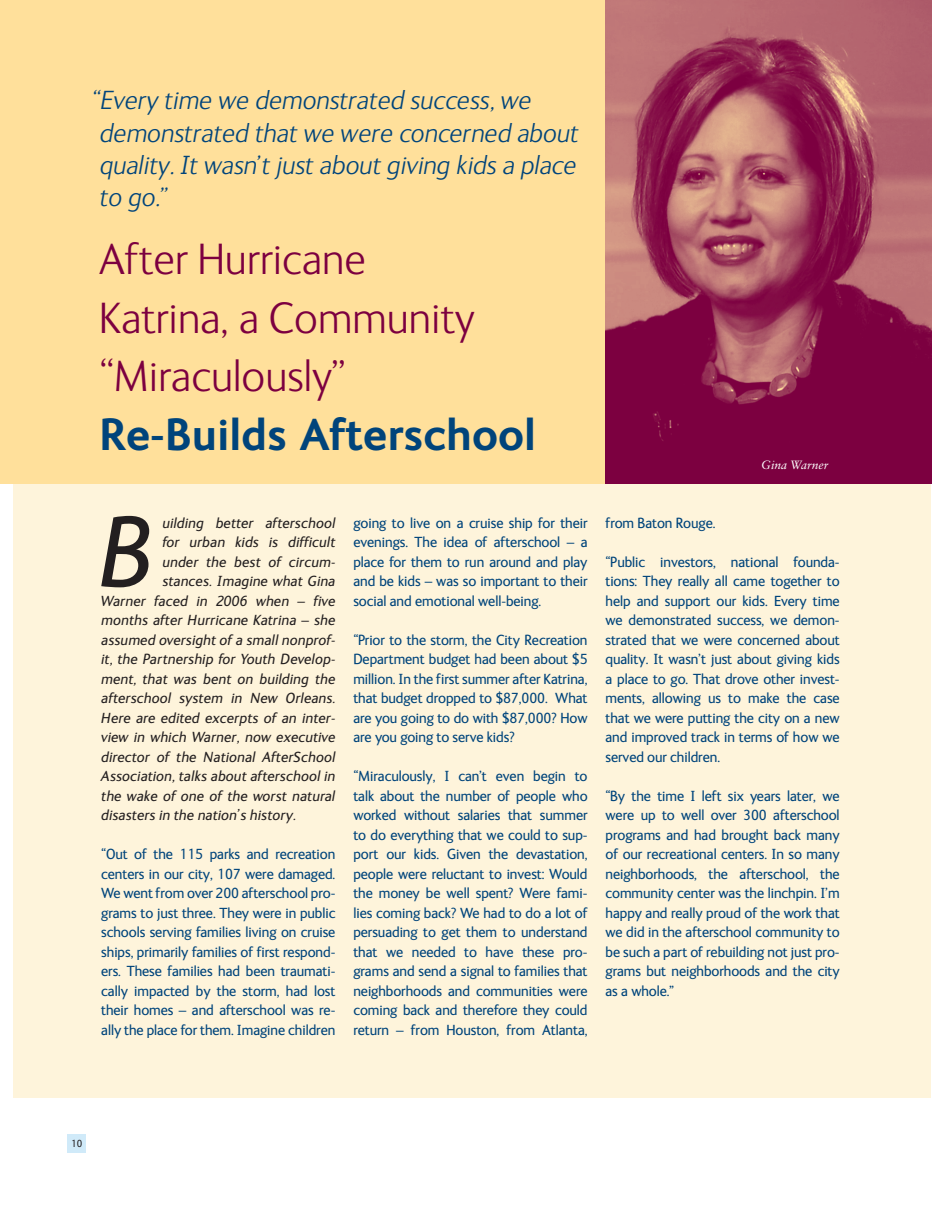
<style>
.page{position:relative;width:945px;height:1215px;background:#fff}
.page>*{position:absolute;margin:0;border:0;box-sizing:border-box;transform-origin:0 0}
.t1{font:italic 101.4px "FS Ingrid";color:#231f20}
.t2{font:300 45px/58.5px "FS Ingrid";color:#7c0040}
.t3{font:italic 300 27px/32.4px "FS Ingrid";color:#00447b}
.t4{font:15px/19.5px "FS Ingrid";letter-spacing:-.005em;color:#00447b;text-align:justify}
.t5{font:italic 15px "FS Ingrid";letter-spacing:.005em;color:#231f20}
.Photo_caption{font:italic 12px "Sabon LT Std";color:#fff}
.t6{font:10.5px "FS Ingrid";color:#231f20}
.s1{font-weight:700;color:#00447b}
</style>
<div class="page">
<div style="left:68px;top:1134px;width:18px;height:19px;background:#d0eaf9"></div>
<div style="left:14px;top:14px;width:918px;height:1084px;background:#fef4db"></div>
<div style="left:0;top:0;width:932px;height:484px;background:#ffe09b"></div>
<img style="left:606px;top:0;width:326px;height:484px">
<p class="t3" style="left:92px;top:84px;width:488px">“Every time we demonstrated success, we demonstrated that we were concerned about quality. It wasn’t just about giving kids a place to go.”</p>
<p class="t2" style="left:99px;top:231px;width:439px">After Hurricane<br>Katrina, a Community “Miraculously”<br><span class="s1">Re-Builds Afterschool</span></p>
<p class="Photo_caption" style="left:761px;top:458px;width:69px">Gina Warner</p>
<p class="t1" style="left:99px;top:500px;width:57px">B</p>
<p class="t5" style="left:162px;top:515px;width:174px">uilding better afterschool</p>
<p class="t5" style="left:162px;top:534px;width:175px">for urban kids is difficult</p>
<p class="t5" style="left:162px;top:554px;width:175px">under the best of circum-</p>
<p class="t5" style="left:162px;top:573px;width:175px">stances. Imagine what Gina</p>
<p class="t5" style="left:101px;top:593px;width:236px">Warner faced in 2006 when – five</p>
<p class="t5" style="left:101px;top:612px;width:236px">months after Hurricane Katrina – she</p>
<p class="t5" style="left:101px;top:632px;width:236px">assumed oversight of a small nonprof-</p>
<p class="t5" style="left:101px;top:651px;width:236px">it, the Partnership for Youth Develop-</p>
<p class="t5" style="left:101px;top:671px;width:236px">ment, that was bent on building the</p>
<p class="t5" style="left:101px;top:690px;width:236px">afterschool system in New Orleans.</p>
<p class="t5" style="left:101px;top:710px;width:236px">Here are edited excerpts of an inter-</p>
<p class="t5" style="left:101px;top:729px;width:236px">view in which Warner, now executive</p>
<p class="t5" style="left:101px;top:749px;width:236px">director of the National AfterSchool</p>
<p class="t5" style="left:101px;top:768px;width:236px">Association, talks about afterschool in</p>
<p class="t5" style="left:101px;top:788px;width:236px">the wake of one of the worst natural</p>
<p class="t5" style="left:101px;top:807px;width:196px">disasters in the nation’s history.</p>
<p class="t4" style="left:101px;top:845px;width:236px">“Out of the 115 parks and recreation centers in our city, 107 were damaged.<br>We went from over 200 afterschool pro&shy;grams to just three. They were in public schools serving families living on cruise ships, primarily families of first respond&shy;ers. These families had been traumati&shy;cally impacted by the storm, had lost their homes – and afterschool was re&shy;ally the place for them. Imagine children</p>
<p class="t4" style="left:353px;top:513px;width:236px">going to live on a cruise ship for their evenings. The idea of afterschool – a place for them to run around and play and be kids – was so important to their social and emotional well-being.</p>
<p class="t4" style="left:353px;top:630px;width:236px">“Prior to the storm, the City Recreation Department budget had been about $5 million. In the first summer after Katrina, that budget dropped to $87,000. What are you going to do with $87,000? How are you going to serve kids?</p>
<p class="t4" style="left:353px;top:767px;width:236px">“Miraculously, I can’t even begin to talk about the number of people who worked without salaries that summer to do everything that we could to sup&shy;port our kids. Given the devastation, people were reluctant to invest: Would the money be well spent? Were fami&shy;lies coming back? We had to do a lot of persuading to get them to understand that we needed to have these pro&shy;grams and send a signal to families that neighborhoods and communities were coming back and therefore they could return – from Houston, from Atlanta,</p>
<p class="t4" style="left:606px;top:513px;width:111px">from Baton Rouge.</p>
<p class="t4" style="left:606px;top:552px;width:236px">“Public investors, national founda&shy;tions: They really all came together to help and support our kids. Every time we demonstrated success, we demon&shy;strated that we were concerned about quality. It wasn’t just about giving kids a place to go. That drove other invest&shy;ments, allowing us to make the case that we were putting the city on a new and improved track in terms of how we served our children.</p>
<p class="t4" style="left:606px;top:786px;width:236px">“By the time I left six years later, we were up to well over 300 afterschool programs and had brought back many of our recreational centers. In so many neighborhoods, the afterschool, the community center was the linchpin. I’m happy and really proud of the work that we did in the afterschool community to be such a part of rebuilding not just pro&shy;grams but neighborhoods and the city as a whole.”</p>
<p class="t6" style="left:71px;top:1138px;width:13px">10</p>
</div>
